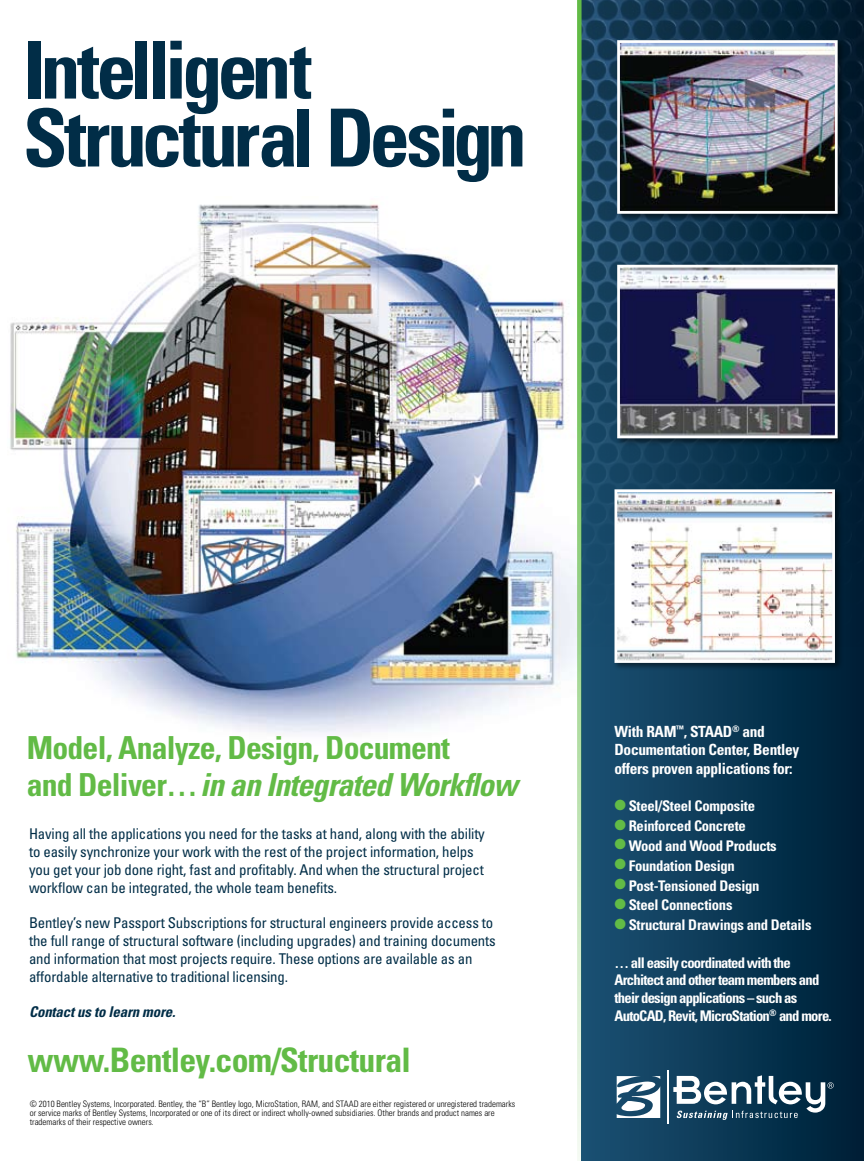
<style>
.page{position:relative;width:864px;height:1161px;background:#fff}
.page>*{position:absolute;margin:0;border:0;box-sizing:border-box;transform-origin:0 0}
.t1{font:700 condensed 80.1px/67.9px "Univers";letter-spacing:-.06em;color:#012d47}
.t2{font:700 condensed 33.75px "Univers";letter-spacing:-.02em;color:#62bb46}
.t3{font:700 condensed 31.8px/37px "Univers";letter-spacing:-.025em;color:#62bb46}
.t4{font:700 condensed 15.45px/18.5px "Univers";letter-spacing:-.02em;color:#fff}
.t5{font:condensed 14.85px/17.9px "Univers";letter-spacing:-.01em;color:#012d47}
.t6{font:italic 700 condensed 14.85px "Univers";letter-spacing:-.01em;color:#012d47}
.t7{font:700 condensed 14.7px "Univers";letter-spacing:-.02em;color:#fff}
.t8{font:700 condensed 14.7px/17.9px "Univers";letter-spacing:-.05em;color:#fff}
.t9{font:300 condensed 8.85px/8.9px "Univers";color:#000}
.s1{font-style:italic}
.s2{color:#62bb46}
</style>
<div class="page">
<img style="left:10px;top:204px;width:567px;height:529px">
<div style="left:582px;top:0;width:282px;height:1161px;background:linear-gradient(to right,#1b5274,#001f36)"></div>
<img style="left:582px;top:0;width:282px;height:772px">
<svg style="left:577px;top:0;width:5px;height:1161px;background:#88c184"></svg>
<hr style="left:668px;top:1070px;width:1px;height:54px;background:#fff">
<svg style="left:617px;top:1076px;width:43px;height:42px"></svg>
<svg style="left:673px;top:1075px;width:161px;height:45px"></svg>
<div style="left:613px;top:488px;width:230px;height:183px;background:#000;opacity:.5"></div>
<img style="left:619px;top:493px;width:212px;height:166px">
<div style="left:615px;top:489px;width:220px;height:174px;border:3px solid #fff"></div>
<div style="left:615px;top:38px;width:231px;height:184px;background:#000;opacity:.5"></div>
<img style="left:621px;top:44px;width:213px;height:166px">
<div style="left:617px;top:40px;width:221px;height:174px;border:3px solid #fff"></div>
<div style="left:615px;top:263px;width:231px;height:184px;background:#000;opacity:.5"></div>
<img style="left:621px;top:269px;width:213px;height:165px">
<div style="left:617px;top:265px;width:221px;height:173px;border:3px solid #fff"></div>
<h1 class="t1" style="left:23px;top:35px;width:505px">Intelligent<br>Structural Design</h1>
<h3 class="t3" style="left:27px;top:729px;width:493px">Model, Analyze, Design, Document<br>and Deliver…<span class="s1">in an Integrated Workflow</span></h3>
<p class="t4" style="left:615px;top:722px;width:186px">With RAM<sup>™</sup>, STAAD<sup>®</sup> and<br>Documentation Center, Bentley offers proven applications for:</p>
<p class="t7" style="left:615px;top:797px;width:142px"><span class="s2">●</span> Steel/Steel Composite</p>
<p class="t7" style="left:615px;top:817px;width:133px"><span class="s2">●</span> Reinforced Concrete</p>
<p class="t7" style="left:615px;top:837px;width:164px"><span class="s2">●</span> Wood and Wood Products</p>
<p class="t7" style="left:615px;top:857px;width:122px"><span class="s2">●</span> Foundation Design</p>
<p class="t7" style="left:615px;top:876px;width:147px"><span class="s2">●</span> Post-Tensioned Design</p>
<p class="t7" style="left:615px;top:896px;width:120px"><span class="s2">●</span> Steel Connections</p>
<p class="t7" style="left:615px;top:916px;width:199px"><span class="s2">●</span> Structural Drawings and Details</p>
<p class="t8" style="left:615px;top:953px;width:219px">… all easily coordinated with the Architect and other team members and their design applications – such as AutoCAD, Revit, MicroStation<sup>®</sup> and more.</p>
<p class="t5" style="left:29px;top:825px;width:457px">Having all the applications you need for the tasks at hand, along with the ability to easily synchronize your work with the rest of the project information, helps you get your job done right, fast and profitably. And when the structural project workflow can be integrated, the whole team benefits.</p>
<p class="t5" style="left:29px;top:914px;width:468px">Bentley’s new Passport Subscriptions for structural engineers provide access to the full range of structural software (including upgrades) and training documents and information that most projects require. These options are available as an affordable alternative to traditional licensing.</p>
<p class="t6" style="left:29px;top:1003px;width:148px">Contact us to learn more.</p>
<h2 class="t2" style="left:27px;top:1040px;width:385px">www.Bentley.com/Structural</h2>
<p class="t9" style="left:30px;top:1099px;width:487px">© 2010 Bentley Systems, Incorporated. Bentley, the “B” Bentley logo, MicroStation, RAM, and STAAD are either registered or unregistered trademarks or service marks of Bentley Systems, Incorporated or one of its direct or indirect wholly-owned subsidiaries. Other brands and product names are trademarks of their respective owners.</p>
</div>
